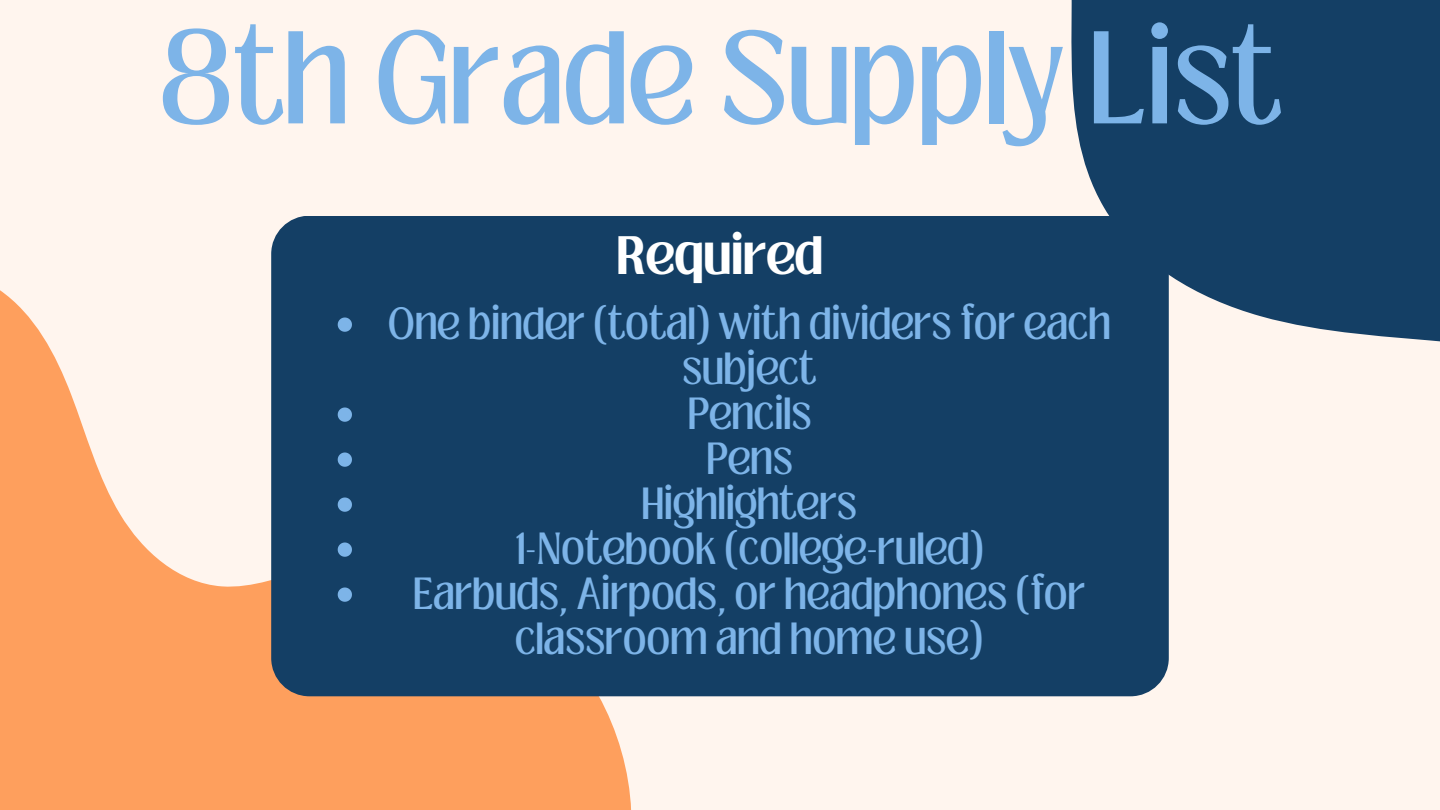
<style>
.page{position:relative;width:1440px;height:810px;background:#fff5ee}
.page>*{position:absolute;margin:0;border:0;box-sizing:border-box;transform-origin:0 0}
.t1{font:101px "Loubag";color:#7db4e8}
.t2{font:700 41.5px "Loubag";color:#fff}
.t3{font:34.5px/45px "Loubag";color:#7db4e8;text-align:center}
</style>
<div class="page">
<div style="left:1071px;top:0;width:369px;height:342px;background:#143f65"></div>
<svg style="left:0;top:243px;width:637px;height:567px;fill:#fe9f5d"></svg>
<div style="left:271px;top:216px;width:898px;height:480px;background:#143f65;border-radius:38px"></div>
<svg style="left:338px;top:318px;width:14px;height:14px"></svg>
<svg style="left:338px;top:408px;width:14px;height:14px"></svg>
<svg style="left:338px;top:453px;width:14px;height:14px"></svg>
<svg style="left:338px;top:498px;width:14px;height:14px"></svg>
<svg style="left:338px;top:543px;width:14px;height:14px"></svg>
<svg style="left:338px;top:588px;width:14px;height:14px"></svg>
<p class="t1" style="left:158px;top:-3px;width:1125px">8th Grade Supply List</p>
<h1 class="t2" style="left:617px;top:222px;width:207px">Required</h1>
<h2 class="t3" style="left:388px;top:302px;width:724px">One binder (total) with dividers for each subject</h2>
<p class="t3" style="left:687px;top:392px;width:126px">Pencils</p>
<p class="t3" style="left:706px;top:437px;width:88px">Pens</p>
<p class="t3" style="left:642px;top:482px;width:217px">Highlighters</p>
<p class="t3" style="left:515px;top:527px;width:471px">1-Notebook (college-ruled)</p>
<p class="t3" style="left:413px;top:572px;width:673px">Earbuds, Airpods, or headphones (for classroom and home use)</p>
</div>
